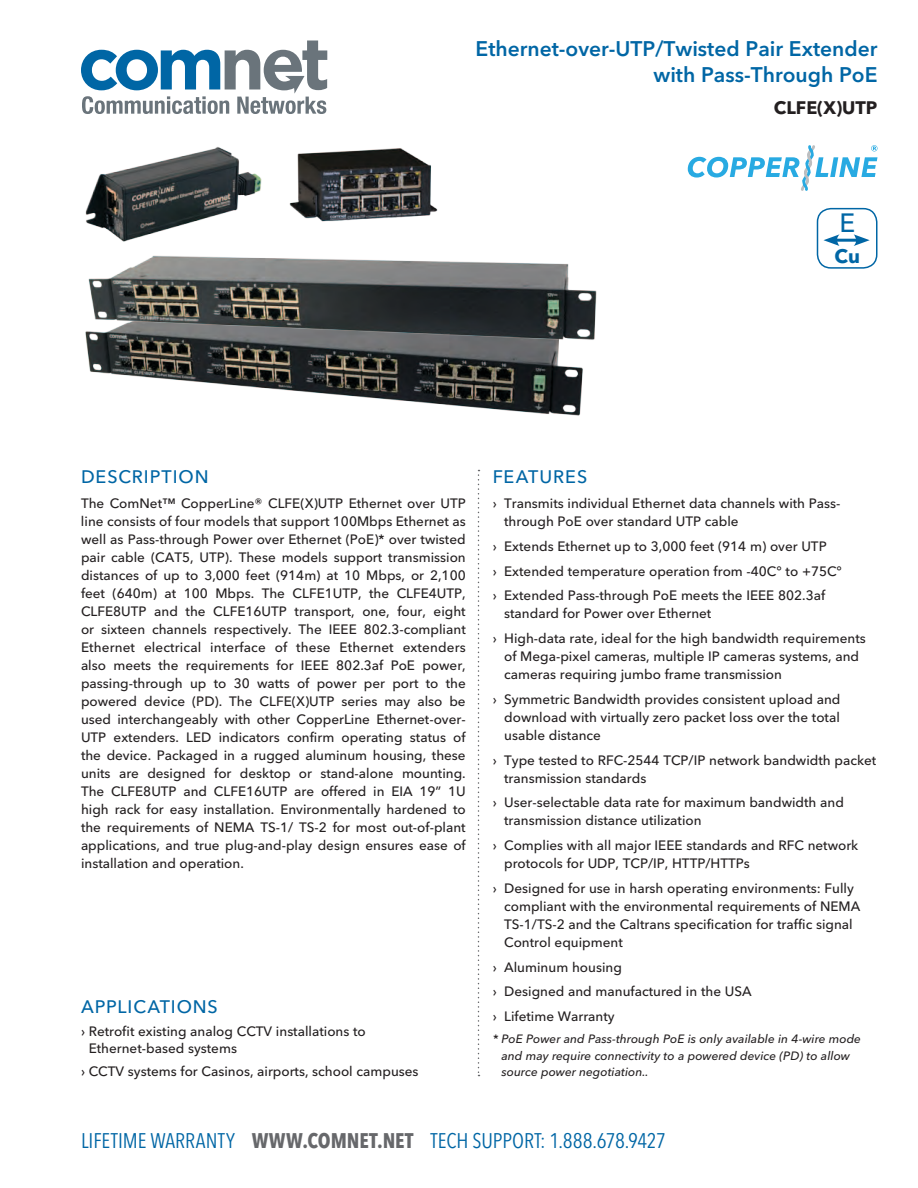
<style>
.page{position:relative;width:918px;height:1188px;background:#fff}
.page>*{position:absolute;margin:0;border:0;box-sizing:border-box;transform-origin:0 0}
.t1{font:500 26.25px "Avenir Next LT Pro";color:#0066a5}
.t2{font:condensed 21px "Avenir Next LT Pro";color:#0066a5}
.t3{font:600 21px/25.2px "Avenir Next LT Pro";color:#0066a5;text-align:right}
.t4{font:700 19.5px "Avenir Next LT Pro";color:#0066a5}
.t5{font:500 18px "Avenir Next LT Pro";letter-spacing:.05em;color:#0066a5}
.t6{font:700 18px "Avenir Next LT Pro";color:#231f20}
.t7{font:500 13.5px/18px "Avenir Next LT Pro";color:#231f20}
.t8{font:italic 500 12px/16.5px "Avenir Next LT Pro";color:#231f20}
.s1{font-weight:700;color:#67686b}
</style>
<div class="page">
<svg style="left:81px;top:41px;width:246px;height:73px"></svg>
<svg style="left:478px;top:470px;width:1px;height:606px"></svg>
<img style="left:85px;top:147px;width:177px;height:77px">
<img style="left:289px;top:148px;width:149px;height:74px">
<svg style="left:688px;top:145px;width:189px;height:46px"></svg>
<img style="left:89px;top:367px;width:494px;height:49px">
<img style="left:85px;top:224px;width:512px;height:143px">
<div style="left:817px;top:208px;width:61px;height:61px;border:2px solid #0066a5;border-radius:14px"></div>
<svg style="left:823px;top:208px;width:47px;height:38px"></svg>
<h2 class="t3" style="left:476px;top:36px;width:403px">Ethernet-over-UTP/Twisted Pair Extender with Pass-Through PoE</h2>
<h3 class="t6" style="left:774px;top:97px;width:105px">CLFE(X)UTP</h3>
<h1 class="t1" style="left:839px;top:208px;width:14px">E</h1>
<h3 class="t4" style="left:835px;top:245px;width:27px">Cu</h3>
<h3 class="t5" style="left:81px;top:466px;width:126px">Descrip tion</h3>
<p class="t7" style="left:81px;top:494px;width:386px;text-align:justify">The ComNet™ CopperLine® CLFE(X)UTP Ethernet over UTP line consists of four models that support 100Mbps Ethernet as well as Pass-through Power over Ethernet (PoE)* over twisted pair cable (CAT5, UTP). These models support transmission distances of up to 3,000 feet (914m) at 10 Mbps, or 2,100 feet (640m) at 100 Mbps. The CLFE1UTP, the CLFE4UTP, CLFE8UTP and the CLFE16UTP transport, one, four, eight or sixteen channels respectively. The IEEE</p>
<p class="t7" style="left:81px;top:620px;width:386px;text-align:justify;text-indent:283px">802.3-compliant Ethernet electrical interface of these Ethernet extenders also meets the requirements for IEEE</p>
<p class="t7" style="left:81px;top:656px;width:386px;text-indent:255px">802.3af PoE power, passing-through up to 30 watts of power per port to the powered device (PD). The CLFE(X)UTP series may also be used interchangeably with other CopperLine Ethernet-over-UTP extenders. LED indicators confirm operating status of the device. Packaged in a rugged aluminum housing, these units are designed for desktop or stand-alone mounting.<br>The CLFE8UTP and CLFE16UTP are offered in EIA 19” 1U high rack for easy installation. Environmentally hardened to the requirements of NEMA TS-1/ TS-2 for most out-of-plant applications, and true plug-and-play design ensures ease of installation and operation.</p>
<h3 class="t5" style="left:81px;top:996px;width:12px">Applic</h3>
<h3 class="t5" style="left:147px;top:996px;width:72px">ations</h3>
<p class="t7" style="left:89px;top:1024px;width:279px;line-height:16.5px;text-indent:-8px">› Retrofit existing analog CCTV installations to<br>Ethernet-based systems</p>
<p class="t7" style="left:81px;top:1063px;width:339px">› CCTV systems for Casinos, airports, school campuses</p>
<h3 class="t5" style="left:493px;top:466px;width:96px">Features</h3>
<p class="t7" style="left:504px;top:494px;width:338px;text-indent:-11px">› Transmits individual Ethernet data channels with Pass&shy;through PoE over standard UTP cable</p>
<p class="t7" style="left:493px;top:534px;width:351px;line-height:24.8px">› Extends Ethernet up to 3,000 feet (914 m) over UTP<br>› Extended temperature operation from -40C° to +75C° › Extended Pass-through PoE meets the IEEE</p>
<p class="t7" style="left:778px;top:587px;width:49px">802.3af</p>
<p class="t7" style="left:493px;top:601px;width:375px;line-height:24.8px;text-indent:11px">standard for Power over Ethernet<br>› High-data rate, ideal for the high bandwidth requirements</p>
<p class="t7" style="left:504px;top:647px;width:356px">of Mega-pixel cameras, multiple IP cameras systems, and cameras requiring jumbo frame transmission</p>
<p class="t7" style="left:504px;top:690px;width:338px;text-align:justify;text-indent:-11px">› Symmetric Bandwidth provides consistent upload and download with virtually zero packet loss over the total usable distance</p>
<p class="t7" style="left:504px;top:751px;width:374px;text-indent:-11px">› Type tested to RFC-2544 TCP/IP network bandwidth packet transmission standards</p>
<p class="t7" style="left:504px;top:794px;width:341px;text-indent:-11px">› User-selectable data rate for maximum bandwidth and transmission distance utilization</p>
<p class="t7" style="left:493px;top:836px;width:175px">› Complies with all major IEEE</p>
<p class="t7" style="left:504px;top:836px;width:356px;text-indent:182px">standards and RFC network protocols for U DP, TCP/IP, HTTP/HTTPs</p>
<p class="t7" style="left:504px;top:879px;width:358px;text-indent:-11px">› Designed for use in harsh operating environments: Fully compliant with the environmental requirements of NEMA TS-1/TS-2 and the Caltrans specification for traffic signal Control equipment</p>
<p class="t7" style="left:493px;top:954px;width:242px;line-height:24.8px">› Aluminum housing<br>› Designed and manufactured in the USA › Lifetime Warranty</p>
<p class="t8" style="left:501px;top:1031px;width:361px;text-indent:-9px">* PoE Power and Pass-through PoE is only available in 4-wire mode and may require connectivity to a powered device (PD) to allow source power negotiation..</p>
<h2 class="t2" style="left:81px;top:1127px;width:586px">LIFETIME WARRANTY <span class="s1">WWW.COMNET.NET</span> TECH SUPPORT: 1.888.678.9427</h2>
</div>
